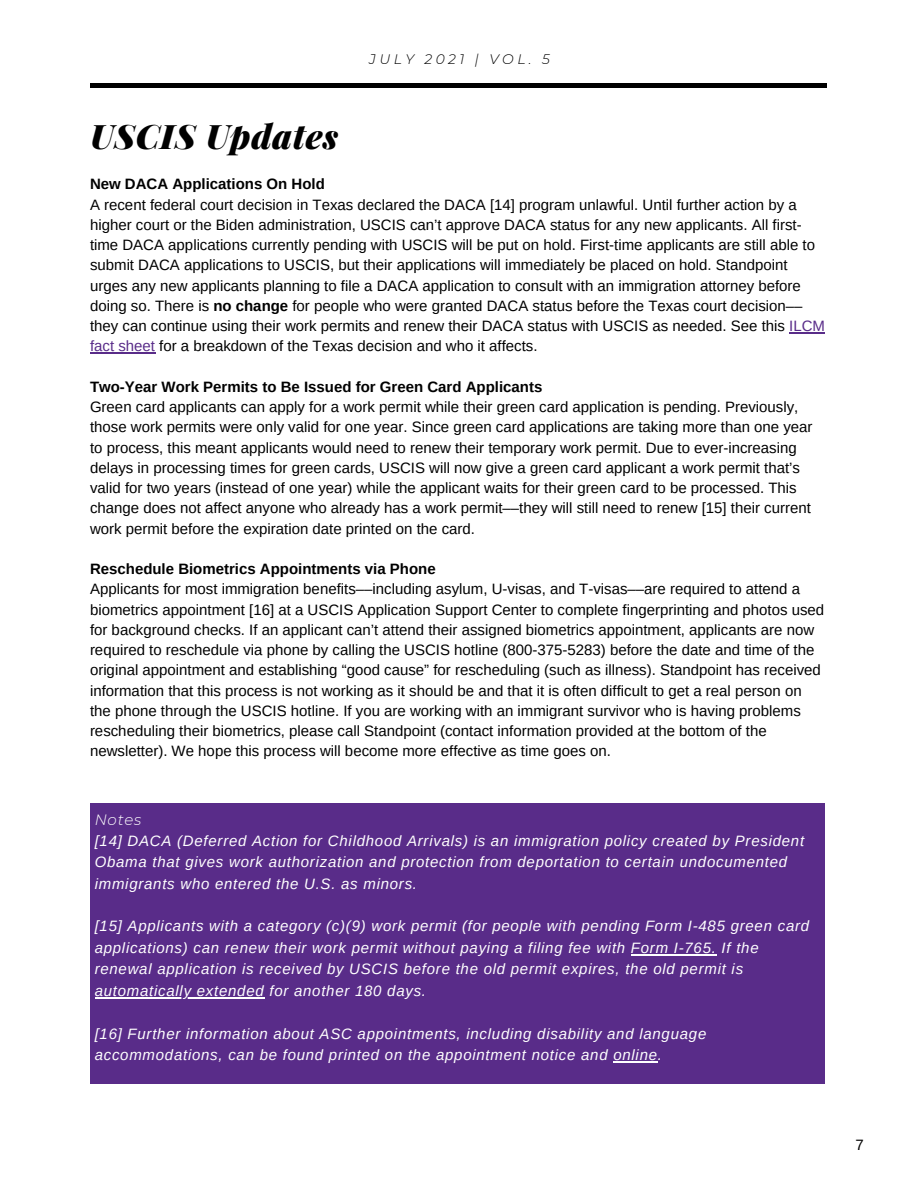
<style>
.page{position:relative;width:918px;height:1188px;background:#fff}
.page>*{position:absolute;margin:0;border:0;box-sizing:border-box;transform-origin:0 0}
.t1{font:italic 900 33.75px "Playfair Display";letter-spacing:.02em;color:#000}
.t2{font:15px/20.2px "Arimo";color:#000}
.t3{font:italic 15px/21.5px "Arimo";letter-spacing:.05em;color:#fff}
.t4{font:700 15px "Arimo";color:#000}
.t5{font:italic 300 15px "Montserrat";letter-spacing:.05em;color:#fff}
.t6{font:italic 300 13.8px "Montserrat";letter-spacing:.25em;color:#000}
.s1{font-weight:700}
.s2{color:#592c89}
</style>
<div class="page">
<hr style="left:91px;top:83px;width:736px;height:4px;background:#000">
<hr style="left:789px;top:332px;width:36px;height:1px;background:#592c89">
<hr style="left:90px;top:353px;width:65px;height:1px;background:#592c89">
<div style="left:90px;top:803px;width:735px;height:281px;background:#592c89"></div>
<hr style="left:631px;top:954px;width:86px;height:2px;background:#fff">
<hr style="left:95px;top:997px;width:170px;height:2px;background:#fff">
<hr style="left:613px;top:1062px;width:45px;height:1px;background:#fff">
<p class="t1" style="left:90px;top:112px;width:250px">USCIS Updates</p>
<p class="t6" style="left:369px;top:51px;width:182px">JULY 2021 | VOL. 5</p>
<p class="t4" style="left:90px;top:176px;width:236px">New DACA Applications On Hold</p>
<p class="t2" style="left:90px;top:194px;width:737px">A recent federal court decision in Texas declared the DACA [14] program unlawful. Until further action by a higher court or the Biden administration, USCIS can’t approve DACA status for any new applicants. All first&shy;time DACA applications currently pending with USCIS will be put on hold. First-time applicants are still able to submit DACA applications to USCIS, but their applications will immediately be placed on hold. Standpoint urges any new applicants planning to file a DACA application to consult with an immigration attorney before doing so. There is <span class="s1">no change</span> for people who were granted DACA status before the Texas court decision–– they can continue using their work permits and renew their DACA status with USCIS as needed. See this <span class="s2">ILCM fact sheet</span> for a breakdown of the Texas decision and who it affects.</p>
<p class="t4" style="left:90px;top:378px;width:454px">Two-Year Work Permits to Be Issued for Green Card Applicants</p>
<p class="t2" style="left:90px;top:397px;width:724px">Green card applicants can apply for a work permit while their green card application is pending. Previously, those work permits were only valid for one year. Since green card applications are taking more than one year to process, this meant applicants would need to renew their temporary work permit. Due to ever-increasing delays in processing times for green cards, USCIS will now give a green card applicant a work permit that’s valid for two years (instead of one year) while the applicant waits for their green card to be processed. This change does not affect anyone who already has a work permit––they will still need to renew [15] their current work permit before the expiration date printed on the card.</p>
<p class="t4" style="left:90px;top:561px;width:347px">Reschedule Biometrics Appointments via Phone</p>
<p class="t2" style="left:90px;top:579px;width:736px">Applicants for most immigration benefits––including asylum, U-visas, and T-visas––are required to attend a biometrics appointment [16] at a USCIS Application Support Center to complete fingerprinting and photos used for background checks. If an applicant can’t attend their assigned biometrics appointment, applicants are now required to reschedule via phone by calling the USCIS hotline (800-375-5283) before the date and time of the original appointment and establishing “good cause” for rescheduling (such as illness). Standpoint has received information that this process is not working as it should be and that it is often difficult to get a real person on the phone through the USCIS hotline. If you are working with an immigrant survivor who is having problems rescheduling their biometrics, please call Standpoint (contact information provided at the bottom of the newsletter). We hope this process will become more effective as time goes on.</p>
<p class="t5" style="left:95px;top:810px;width:48px">Notes</p>
<p class="t3" style="left:95px;top:830px;width:711px">[14] DACA (Deferred Action for Childhood Arrivals) is an immigration policy created by President<br>Obama that gives work authorization and protection from deportation to certain undocumented immigrants who entered the U.S. as minors.</p>
<p class="t3" style="left:95px;top:916px;width:716px">[15] Applicants with a category (c)(9) work permit (for people with pending Form I-485 green card applications) can renew their work permit without paying a filing fee with Form I-765. If the renewal application is received by USCIS before the old permit expires, the old permit is automatically extended for another 180 days.</p>
<p class="t3" style="left:95px;top:1023px;width:613px">[16] Further information about ASC appointments, including disability and language accommodations, can be found printed on the appointment notice and online.</p>
<p class="t2" style="left:856px;top:1135px;width:10px">7</p>
</div>
